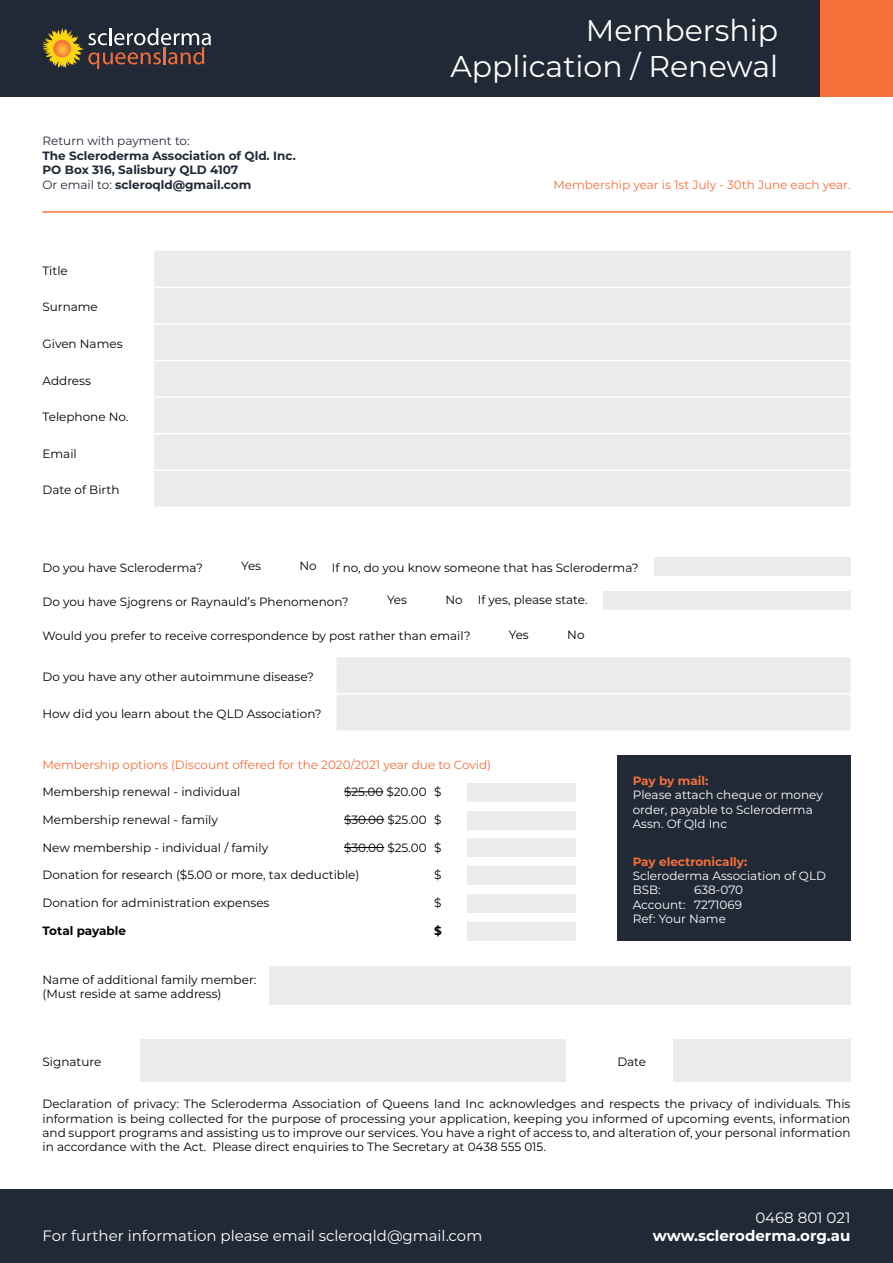
<style>
.page{position:relative;width:893px;height:1263px;background:#fff}
.page>*{position:absolute;margin:0;border:0;box-sizing:border-box;transform-origin:0 0}
.t1{font:30px/36px "Montserrat";color:#fff;text-align:right}
.t2{font:15px "Montserrat";color:#fff}
.t3{font:700 15px "Montserrat";color:#fff}
.t4{font:12px/14.4px "Montserrat";color:#000;text-align:justify}
.t5{font:12px/14.4px "Montserrat";color:#fff}
.t6{font:12px "Montserrat";color:#f3703a}
.t7{font:700 12px/14.4px "Montserrat";color:#212936}
.t8{font:700 12px "Montserrat";color:#f3703a}
.t9{font:12px "Montserrat";color:#212936}
.t10{font:700 12px "Montserrat";color:#000}
.s1{font-weight:400}
</style>
<div class="page">
<div style="left:0;top:0;width:850px;height:97px;background:#212936"></div>
<div style="left:0;top:1189px;width:893px;height:74px;background:#212936"></div>
<svg style="left:43px;top:28px;width:168px;height:41px"></svg>
<div style="left:821px;top:0;width:72px;height:97px;background:#f3703a"></div>
<div style="left:154px;top:251px;width:696px;height:256px;background:#ebebec"></div>
<hr style="left:154px;top:287px;width:696px;height:1px;background:#fff">
<hr style="left:154px;top:323px;width:696px;height:2px;background:#fff">
<hr style="left:154px;top:360px;width:696px;height:1px;background:#fff">
<hr style="left:154px;top:396px;width:696px;height:2px;background:#fff">
<hr style="left:154px;top:433px;width:696px;height:1px;background:#fff">
<hr style="left:154px;top:469px;width:696px;height:2px;background:#fff">
<div style="left:337px;top:657px;width:513px;height:73px;background:#ebebec"></div>
<hr style="left:336px;top:693px;width:514px;height:2px;background:#fff">
<div style="left:140px;top:1039px;width:426px;height:42px;background:#ebebec"></div>
<div style="left:673px;top:1039px;width:177px;height:42px;background:#ebebec"></div>
<hr style="left:43px;top:211px;width:850px;height:2px;background:#f3703a">
<div style="left:617px;top:755px;width:233px;height:186px;background:#212936"></div>
<div style="left:269px;top:966px;width:581px;height:38px;background:#ebebec"></div>
<div style="left:603px;top:590px;width:247px;height:19px;background:#ebebec"></div>
<div style="left:654px;top:557px;width:196px;height:19px;background:#ebebec"></div>
<hr style="left:344px;top:791px;width:39px;height:1px;background:#000">
<hr style="left:344px;top:819px;width:40px;height:1px;background:#000">
<hr style="left:344px;top:847px;width:40px;height:1px;background:#000">
<div style="left:467px;top:783px;width:109px;height:19px;background:#ebebec"></div>
<div style="left:467px;top:810px;width:109px;height:19px;background:#ebebec"></div>
<div style="left:467px;top:838px;width:109px;height:19px;background:#ebebec"></div>
<div style="left:467px;top:866px;width:109px;height:19px;background:#ebebec"></div>
<div style="left:467px;top:894px;width:109px;height:19px;background:#ebebec"></div>
<div style="left:467px;top:922px;width:109px;height:19px;background:#ebebec"></div>
<p class="t9" style="left:43px;top:133px;width:149px">Return with payment to:</p>
<p class="t7" style="left:43px;top:148px;width:255px">The Scleroderma Association of Qld. Inc.<br>PO Box 316, Salisbury QLD 4107<br><span class="s1">Or email to:</span> scleroqld@gmail.com</p>
<p class="t4" style="left:43px;top:263px;width:27px">Title</p>
<p class="t4" style="left:43px;top:300px;width:57px">Surname</p>
<p class="t4" style="left:43px;top:336px;width:82px">Given Names</p>
<p class="t4" style="left:43px;top:373px;width:50px">Address</p>
<p class="t4" style="left:43px;top:409px;width:87px">Telephone No.</p>
<p class="t4" style="left:43px;top:446px;width:36px">Email</p>
<p class="t4" style="left:43px;top:482px;width:79px">Date of Birth</p>
<h1 class="t1" style="left:450px;top:11px;width:329px">Membership<br>Application / Renewal</h1>
<p class="t6" style="left:553px;top:176px;width:299px">Membership year is 1st July - 30th June each year.</p>
<p class="t4" style="left:43px;top:560px;width:162px">Do you have Scleroderma?</p>
<p class="t4" style="left:241px;top:558px;width:22px">Yes</p>
<p class="t4" style="left:300px;top:558px;width:19px">No</p>
<p class="t4" style="left:332px;top:560px;width:308px">If no, do you know someone that has Scleroderma?</p>
<p class="t4" style="left:43px;top:594px;width:308px">Do you have Sjogrens or Raynauld’s Phenomenon?</p>
<p class="t4" style="left:387px;top:592px;width:22px">Yes</p>
<p class="t4" style="left:445px;top:592px;width:144px">No If yes, please state.</p>
<p class="t4" style="left:43px;top:628px;width:429px">Would you prefer to receive correspondence by post rather than email?</p>
<p class="t4" style="left:509px;top:627px;width:22px">Yes</p>
<p class="t4" style="left:567px;top:627px;width:19px">No</p>
<p class="t4" style="left:43px;top:669px;width:273px">Do you have any other autoimmune disease?</p>
<p class="t4" style="left:43px;top:706px;width:281px">How did you learn about the QLD Association?</p>
<p class="t6" style="left:43px;top:757px;width:450px">Membership options (Discount offered for the 2020/2021 year due to Covid)</p>
<p class="t4" style="left:43px;top:784px;width:199px">Membership renewal - individual</p>
<p class="t4" style="left:344px;top:784px;width:99px">$25.00 $20.00 $</p>
<p class="t4" style="left:43px;top:812px;width:177px">Membership renewal - family</p>
<p class="t4" style="left:344px;top:812px;width:99px">$30.00 $25.00 $</p>
<p class="t4" style="left:43px;top:840px;width:227px">New membership - individual / family</p>
<p class="t4" style="left:344px;top:840px;width:99px">$30.00 $25.00 $</p>
<p class="t4" style="left:43px;top:867px;width:318px">Donation for research ($5.00 or more, tax deductible)</p>
<p class="t4" style="left:434px;top:867px;width:9px">$</p>
<p class="t4" style="left:43px;top:895px;width:228px">Donation for administration expenses</p>
<p class="t4" style="left:434px;top:895px;width:9px">$</p>
<p class="t10" style="left:43px;top:922px;width:85px">Total payable</p>
<p class="t10" style="left:434px;top:922px;width:9px">$</p>
<p class="t4" style="left:43px;top:972px;width:215px">Name of additional family member: (Must reside at same address)</p>
<p class="t8" style="left:633px;top:772px;width:77px">Pay by mail:</p>
<p class="t5" style="left:633px;top:787px;width:192px">Please attach cheque or money order, payable to Scleroderma<br>Assn. Of Qld Inc</p>
<p class="t8" style="left:633px;top:853px;width:116px">Pay electronically:</p>
<p class="t5" style="left:633px;top:868px;width:195px">Scleroderma Association of QLD<br>BSB:</p>
<p class="t5" style="left:633px;top:882px;width:112px;text-align:justify;text-indent:62px">638-070<br>Account: 7271069<br>Ref: Your Name</p>
<p class="t4" style="left:43px;top:1054px;width:60px">Signature</p>
<p class="t4" style="left:617px;top:1054px;width:30px">Date</p>
<p class="t4" style="left:43px;top:1096px;width:809px">Declaration of privacy: The Scleroderma Association of Queens land Inc acknowledges and respects the privacy of individuals. This information is being collected for the purpose of processing your application, keeping you informed of upcoming events, information and support programs and assisting us to improve our services. You have a right of access to, and alteration of, your personal information in accordance with the Act. Please direct enquiries to The Secretary at 0438 555 015.</p>
<p class="t2" style="left:43px;top:1225px;width:441px">For further information please email scleroqld@gmail.com</p>
<p class="t2" style="left:755px;top:1207px;width:97px">0468 801 021</p>
<p class="t3" style="left:653px;top:1224px;width:199px">www.scleroderma.org.au</p>
</div>
